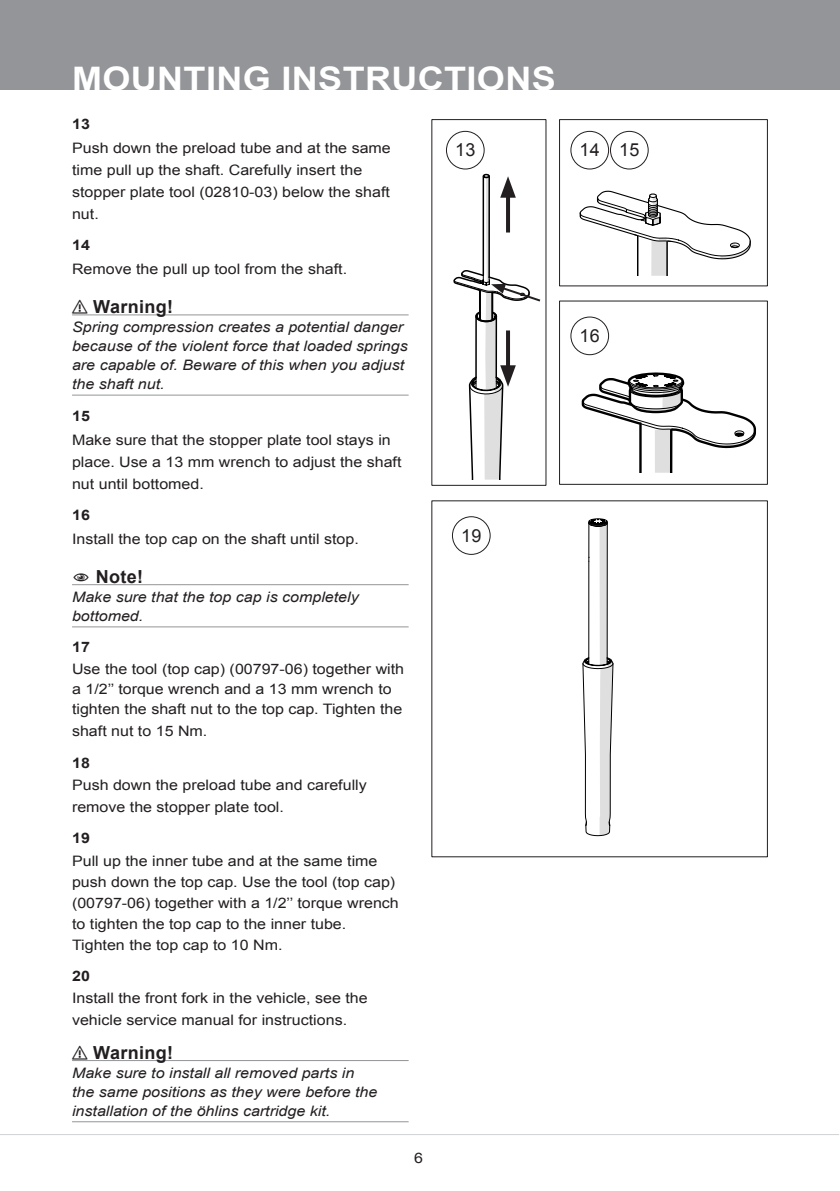
<style>
.page{position:relative;width:840px;height:1191px;background:#fff}
.page>*{position:absolute;margin:0;border:0;box-sizing:border-box;transform-origin:0 0}
.t1{font:700 32.4px "Arial";letter-spacing:.01em;color:#fff;scale:1.11 1}
.t2{font:700 18px "Arial";color:#231f20}
._10_Figure_no{font:18px "Arial";letter-spacing:.01em;color:#231f20}
._6_Body_type{font:14.4px/22px "Arial";color:#231f20;scale:1.11 1}
._9_Body_Type_Italic{font:italic 14.4px/19px "Arial";color:#231f20;scale:1.11 1}
._7_Body_type_StepNo{font:700 14.4px "Arial";letter-spacing:.02em;color:#231f20;scale:1.11 1}
</style>
<div class="page">
<div style="left:0;top:0;width:839px;height:90px;background:#939598"></div>
<hr style="left:0;top:1134px;width:838px;height:1px;background:#d1d2d4">
<hr style="left:72px;top:314px;width:336px;height:1px;background:#939598">
<hr style="left:72px;top:395px;width:336px;height:1px;background:#939598">
<hr style="left:72px;top:584px;width:336px;height:1px;background:#939598">
<hr style="left:72px;top:626px;width:336px;height:1px;background:#939598">
<hr style="left:72px;top:1060px;width:336px;height:1px;background:#939598">
<hr style="left:72px;top:1121px;width:336px;height:1px;background:#939598">
<div style="left:451px;top:516px;width:39px;height:39px;border:1px solid #231f20;border-radius:50%"></div>
<div style="left:588px;top:518px;width:19px;height:7px;border:1px solid #000001;border-radius:50%"></div>
<svg style="left:582px;top:519px;width:31px;height:317px"></svg>
<div style="left:558px;top:300px;width:209px;height:185px;border:1px solid #231f20"></div>
<div style="left:558px;top:119px;width:209px;height:167px;border:1px solid #231f20"></div>
<div style="left:445px;top:131px;width:39px;height:38px;border:1px solid #231f20;border-radius:50%"></div>
<div style="left:570px;top:131px;width:38px;height:38px;border:1px solid #231f20;border-radius:50%"></div>
<svg style="left:579px;top:191px;width:171px;height:85px"></svg>
<hr style="left:636px;top:235px;width:2px;height:41px;background:#000001">
<hr style="left:666px;top:241px;width:1px;height:35px;background:#000001">
<div style="left:609px;top:131px;width:39px;height:38px;border:1px solid #231f20;border-radius:50%"></div>
<svg style="left:453px;top:174px;width:88px;height:305px"></svg>
<svg style="left:581px;top:331px;width:174px;height:142px"></svg>
<div style="left:570px;top:317px;width:38px;height:38px;background:#fff;border-radius:50%"></div>
<div style="left:570px;top:316px;width:38px;height:39px;border:1px solid #231f20;border-radius:50%"></div>
<h1 class="t1" style="left:72px;top:57px;width:437px">MOUNTING INSTRUCTIONS</h1>
<p class="_7_Body_type_StepNo" style="left:72px;top:114px;width:18px">13</p>
<p class="_6_Body_type" style="left:72px;top:137px;width:288px">Push down the preload tube and at the same time pull up the shaft. Carefully insert the stopper plate tool (02810‑03) below the shaft nut.</p>
<p class="_7_Body_type_StepNo" style="left:72px;top:235px;width:18px">14</p>
<p class="_6_Body_type" style="left:72px;top:258px;width:249px">Remove the pull up tool from the shaft.</p>
<p class="t2" style="left:72px;top:295px;width:47px">⚠ WARNING!</p>
<p class="_9_Body_Type_Italic" style="left:72px;top:318px;width:304px">Spring compression creates a potential danger because of the violent force that loaded springs are capable of. Beware of this when you adjust the shaft nut.</p>
<p class="_7_Body_type_StepNo" style="left:72px;top:406px;width:18px">15</p>
<p class="_6_Body_type" style="left:72px;top:428px;width:298px">Make sure that the stopper plate tool stays in place. Use a 13 mm wrench to adjust the shaft nut until bottomed.</p>
<p class="_7_Body_type_StepNo" style="left:72px;top:505px;width:18px">16</p>
<p class="_6_Body_type" style="left:72px;top:528px;width:260px">Install the top cap on the shaft until stop.</p>
<p class="t2" style="left:109px;top:564px;width:36px">NOT E!</p>
<p class="_9_Body_Type_Italic" style="left:72px;top:587px;width:259px">Make sure that the top cap is completely bottomed.</p>
<p class="_7_Body_type_StepNo" style="left:72px;top:637px;width:18px">17</p>
<p class="_6_Body_type" style="left:72px;top:659px;width:300px;line-height:20px">Use the tool (top cap) (00797-06) together with a 1/2’’ torque wrench and a 13 mm wrench to tighten the shaft nut to the top cap. Tighten the</p>
<p class="_6_Body_type" style="left:72px;top:720px;width:123px">shaft nut to 15 Nm.</p>
<p class="_7_Body_type_StepNo" style="left:72px;top:753px;width:18px">18</p>
<p class="_6_Body_type" style="left:72px;top:774px;width:267px">Push down the preload tube and carefully remove the stopper plate tool.</p>
<p class="_7_Body_type_StepNo" style="left:72px;top:828px;width:18px">19</p>
<p class="_6_Body_type" style="left:72px;top:850px;width:296px;line-height:21px">Pull up the inner tube and at the same time push down the top cap. Use the tool (top cap) (00797-06) together with a 1/2’’ torque wrench to tighten the top cap to the inner tube.</p>
<p class="_6_Body_type" style="left:72px;top:934px;width:191px">Tighten the top cap to 10 Nm.</p>
<p class="_7_Body_type_StepNo" style="left:72px;top:966px;width:18px">20</p>
<p class="_6_Body_type" style="left:72px;top:987px;width:268px">Install the front fork in the vehicle, see the vehicle service manual for instructions.</p>
<p class="t2" style="left:72px;top:1040px;width:47px">⚠ WARNING!</p>
<p class="_9_Body_Type_Italic" style="left:72px;top:1063px;width:276px">Make sure to install all removed parts in the same positions as they were before the installation of the öhlins cartridge kit.</p>
<p class="_10_Figure_no" style="left:455px;top:138px;width:22px">13</p>
<p class="_10_Figure_no" style="left:579px;top:138px;width:22px">14</p>
<p class="_10_Figure_no" style="left:619px;top:138px;width:22px">15</p>
<p class="_10_Figure_no" style="left:579px;top:324px;width:22px">16</p>
<p class="_10_Figure_no" style="left:461px;top:523px;width:22px">19</p>
<p class="_6_Body_type" style="left:414px;top:1147px;width:10px">6</p>
</div>
